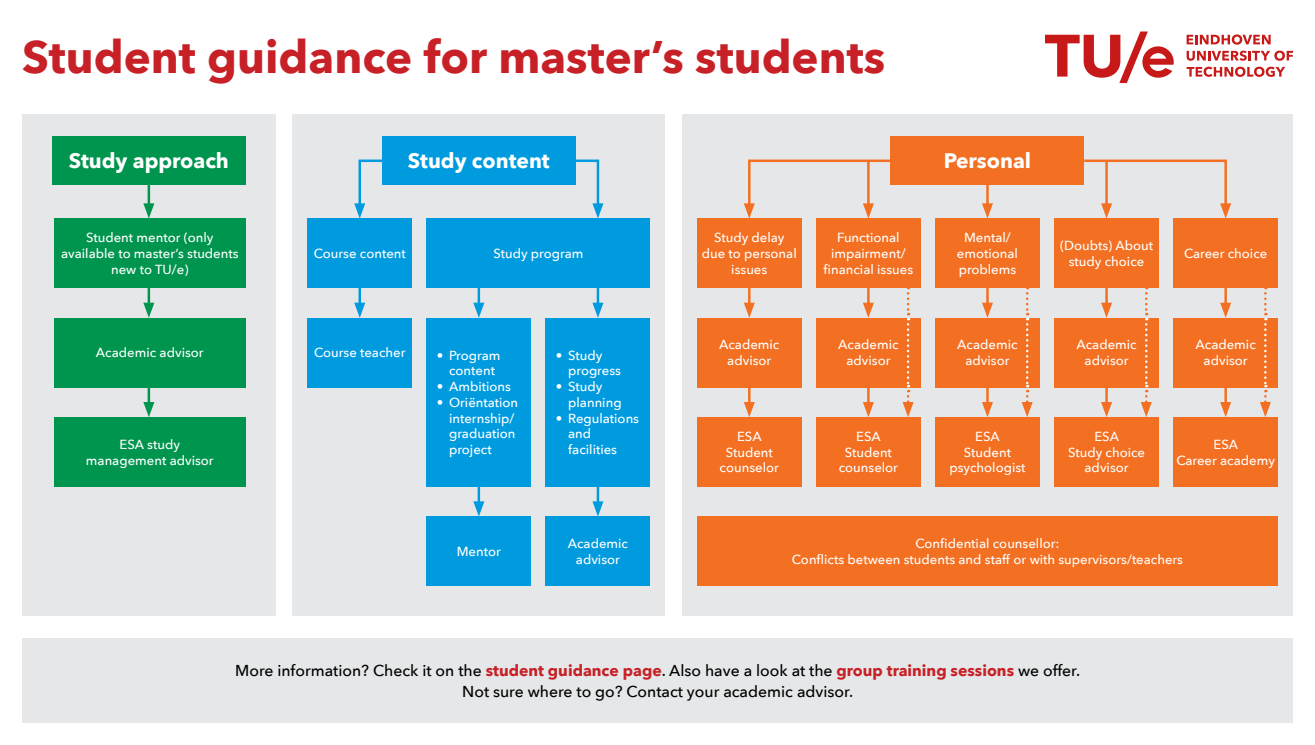
<style>
.page{position:relative;width:1315px;height:745px;background:#fff}
.page>*{position:absolute;margin:0;border:0;box-sizing:border-box;transform-origin:0 0}
.t1{font:700 45.5px "Avenir Next";color:#c72127}
.t2{font:700 21px "Avenir Next";color:#fff}
.t3{font:500 15.75px/21px "Avenir Next";color:#000;text-align:center}
.t4{font:500 13.12px/15.8px "Avenir Next";color:#fff;text-align:center}
.s1{font-weight:700;color:#c72127}
</style>
<div class="page">
<div style="left:22px;top:114px;width:253px;height:501px;background:#e6e7e8"></div>
<div style="left:293px;top:114px;width:372px;height:501px;background:#e6e7e8"></div>
<div style="left:682px;top:114px;width:610px;height:501px;background:#e6e7e8"></div>
<div style="left:22px;top:637px;width:1270px;height:85px;background:#e6e7e8"></div>
<div style="left:54px;top:317px;width:192px;height:70px;background:#00954e"></div>
<div style="left:54px;top:218px;width:192px;height:70px;background:#00954e"></div>
<div style="left:54px;top:417px;width:192px;height:69px;background:#00954e"></div>
<div style="left:52px;top:136px;width:194px;height:49px;background:#00954e"></div>
<div style="left:382px;top:136px;width:193px;height:49px;background:#009bdf"></div>
<div style="left:890px;top:136px;width:194px;height:49px;background:#f36f21"></div>
<div style="left:308px;top:218px;width:104px;height:70px;background:#009bdf"></div>
<div style="left:308px;top:317px;width:104px;height:70px;background:#009bdf"></div>
<div style="left:427px;top:218px;width:223px;height:70px;background:#009bdf"></div>
<div style="left:427px;top:317px;width:104px;height:169px;background:#009bdf"></div>
<div style="left:546px;top:317px;width:104px;height:169px;background:#009bdf"></div>
<div style="left:427px;top:516px;width:104px;height:69px;background:#009bdf"></div>
<div style="left:546px;top:516px;width:104px;height:69px;background:#009bdf"></div>
<div style="left:816px;top:218px;width:104px;height:70px;background:#f36f21"></div>
<div style="left:697px;top:218px;width:104px;height:70px;background:#f36f21"></div>
<div style="left:816px;top:417px;width:104px;height:69px;background:#f36f21"></div>
<div style="left:697px;top:417px;width:104px;height:69px;background:#f36f21"></div>
<div style="left:697px;top:516px;width:580px;height:69px;background:#f36f21"></div>
<div style="left:935px;top:218px;width:104px;height:70px;background:#f36f21"></div>
<div style="left:935px;top:417px;width:104px;height:69px;background:#f36f21"></div>
<div style="left:1054px;top:218px;width:104px;height:70px;background:#f36f21"></div>
<div style="left:1054px;top:417px;width:104px;height:69px;background:#f36f21"></div>
<div style="left:1173px;top:218px;width:104px;height:70px;background:#f36f21"></div>
<div style="left:1173px;top:417px;width:104px;height:69px;background:#f36f21"></div>
<svg style="left:354px;top:159px;width:28px;height:59px"></svg>
<svg style="left:575px;top:158px;width:28px;height:60px"></svg>
<div style="left:816px;top:317px;width:104px;height:70px;background:#f36f21"></div>
<div style="left:697px;top:317px;width:104px;height:70px;background:#f36f21"></div>
<div style="left:935px;top:317px;width:104px;height:70px;background:#f36f21"></div>
<div style="left:1054px;top:317px;width:104px;height:70px;background:#f36f21"></div>
<div style="left:1173px;top:317px;width:104px;height:70px;background:#f36f21"></div>
<svg style="left:744px;top:159px;width:146px;height:59px"></svg>
<hr style="left:986px;top:185px;width:2px;height:23px;background:#f36f21">
<svg style="left:982px;top:203px;width:11px;height:15px"></svg>
<hr style="left:358px;top:288px;width:3px;height:19px;background:#009bdf">
<svg style="left:354px;top:302px;width:11px;height:15px"></svg>
<hr style="left:477px;top:288px;width:3px;height:19px;background:#009bdf">
<svg style="left:473px;top:302px;width:11px;height:15px"></svg>
<hr style="left:477px;top:486px;width:3px;height:19px;background:#009bdf">
<svg style="left:473px;top:501px;width:11px;height:15px"></svg>
<svg style="left:592px;top:288px;width:11px;height:29px"></svg>
<svg style="left:592px;top:486px;width:11px;height:30px"></svg>
<svg style="left:744px;top:288px;width:11px;height:29px"></svg>
<svg style="left:744px;top:387px;width:11px;height:30px"></svg>
<svg style="left:863px;top:288px;width:11px;height:29px"></svg>
<svg style="left:863px;top:387px;width:11px;height:30px"></svg>
<svg style="left:1101px;top:288px;width:11px;height:29px"></svg>
<svg style="left:1101px;top:387px;width:11px;height:30px"></svg>
<hr style="left:1224px;top:288px;width:3px;height:19px;background:#f36f21">
<svg style="left:1220px;top:302px;width:11px;height:15px"></svg>
<hr style="left:1224px;top:387px;width:3px;height:19px;background:#f36f21">
<svg style="left:1220px;top:402px;width:11px;height:15px"></svg>
<svg style="left:982px;top:288px;width:11px;height:29px"></svg>
<svg style="left:982px;top:387px;width:11px;height:30px"></svg>
<hr style="left:148px;top:185px;width:2px;height:23px;background:#00954e">
<svg style="left:143px;top:203px;width:11px;height:15px"></svg>
<svg style="left:143px;top:387px;width:11px;height:30px"></svg>
<svg style="left:143px;top:288px;width:11px;height:29px"></svg>
<svg style="left:1084px;top:159px;width:147px;height:59px"></svg>
<svg style="left:1186px;top:34px;width:84px;height:11px"></svg>
<svg style="left:1186px;top:67px;width:99px;height:10px"></svg>
<svg style="left:1186px;top:51px;width:107px;height:10px"></svg>
<svg style="left:1045px;top:31px;width:128px;height:52px"></svg>
<svg style="left:902px;top:288px;width:11px;height:129px"></svg>
<svg style="left:1021px;top:288px;width:11px;height:129px"></svg>
<svg style="left:1140px;top:288px;width:11px;height:129px"></svg>
<svg style="left:1259px;top:288px;width:11px;height:129px"></svg>
<h1 class="t1" style="left:22px;top:18px;width:864px">Student guidance for master’s students</h1>
<h2 class="t2" style="left:69px;top:142px;width:162px">Study approach</h2>
<h2 class="t2" style="left:408px;top:142px;width:143px">Study content</h2>
<h2 class="t2" style="left:943px;top:142px;width:89px">Personal</h2>
<p class="t4" style="left:61px;top:229px;width:179px">Student mentor (only available to master’s students new to TU/e)</p>
<p class="t4" style="left:314px;top:245px;width:94px">Course content</p>
<p class="t4" style="left:493px;top:245px;width:92px">Study program</p>
<p class="t4" style="left:702px;top:229px;width:96px">Study delay due to personal issues</p>
<p class="t4" style="left:823px;top:229px;width:91px">Functional impairment/ financial issues</p>
<p class="t4" style="left:957px;top:229px;width:63px">Mental/ emotional problems</p>
<p class="t4" style="left:1060px;top:237px;width:95px">(Doubts) About study choice</p>
<p class="t4" style="left:1184px;top:245px;width:85px">Career choice</p>
<p class="t4" style="left:96px;top:344px;width:109px">Academic advisor</p>
<p class="t4" style="left:86px;top:435px;width:129px">ESA study management advisor</p>
<p class="t4" style="left:314px;top:344px;width:93px">Course teacher</p>
<p class="t4" style="left:437px;top:346px;width:65px">• Program content</p>
<p class="t4" style="left:437px;top:378px;width:76px">• Ambitions</p>
<p class="t4" style="left:449px;top:394px;width:71px;text-align:left;text-indent:-12px">• Oriëntation internship/ graduation project</p>
<p class="t4" style="left:568px;top:346px;width:54px;text-align:left;text-indent:-12px">• Study progress</p>
<p class="t4" style="left:568px;top:378px;width:55px;text-align:left;text-indent:-12px">• Study planning</p>
<p class="t4" style="left:568px;top:409px;width:72px;text-align:left;text-indent:-12px">• Regulations and facilities</p>
<p class="t4" style="left:457px;top:542px;width:46px">Mentor</p>
<p class="t4" style="left:568px;top:535px;width:62px">Academic advisor</p>
<p class="t4" style="left:719px;top:336px;width:62px">Academic advisor</p>
<p class="t4" style="left:957px;top:336px;width:62px">Academic advisor</p>
<p class="t4" style="left:1076px;top:336px;width:62px">Academic advisor</p>
<p class="t4" style="left:1195px;top:336px;width:62px">Academic advisor</p>
<p class="t4" style="left:838px;top:336px;width:62px">Academic advisor</p>
<p class="t4" style="left:719px;top:427px;width:61px">ESA<br>Student counselor</p>
<p class="t4" style="left:838px;top:427px;width:61px">ESA<br>Student counselor</p>
<p class="t4" style="left:949px;top:427px;width:78px">ESA<br>Student psychologist</p>
<p class="t4" style="left:1068px;top:427px;width:79px">ESA<br>Study choice advisor</p>
<p class="t4" style="left:1176px;top:435px;width:100px">ESA<br>Career academy</p>
<p class="t4" style="left:792px;top:535px;width:393px">Confidential counsellor:<br>Conflicts between students and staff or with supervisors/teachers</p>
<p class="t3" style="left:235px;top:658px;width:846px">More information? Check it on the <span class="s1">student guidance page</span>. Also have a look at the <span class="s1">group training sessions</span> we offer.<br>Not sure where to go? Contact your academic advisor.</p>
</div>
